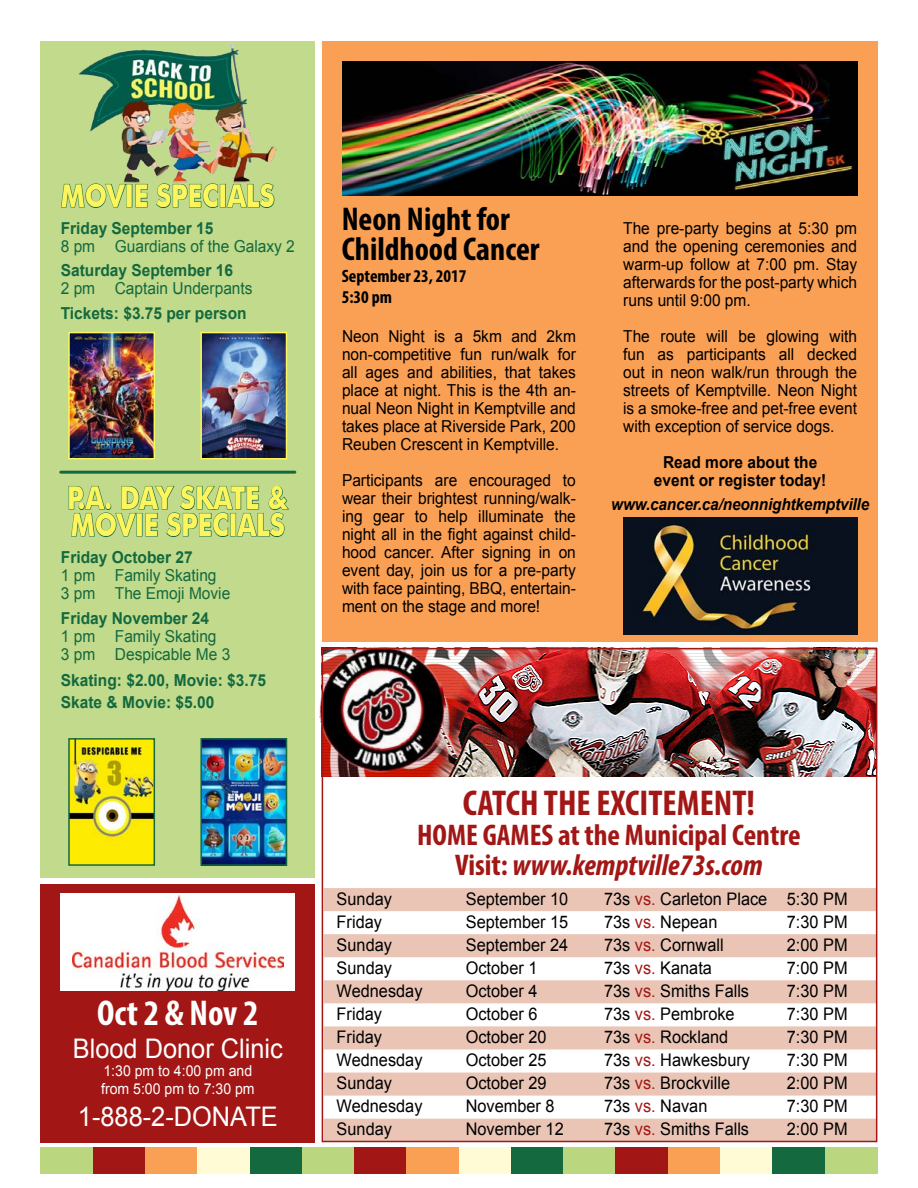
<style>
.page{position:relative;width:918px;height:1188px;background:#fff}
.page>*{position:absolute;margin:0;border:0;box-sizing:border-box;transform-origin:0 0}
.t1{font:700 condensed 36px "Myriad Pro";color:#a21715}
.t2{font:700 condensed 36px "Myriad Pro";letter-spacing:-.005em;color:#fff}
.t3{font:700 condensed 33px/30px "Myriad Pro";color:#000}
.t4{font:700 31.5px/27px "Futura BT";letter-spacing:-.01em;color:#fcf55d;scale:.83 1}
.t5{font:700 condensed 30px/30px "Myriad Pro";color:#a21715;text-align:center}
.t6{font:27px "Arial";color:#fff;scale:.94 1}
.t7{font:700 condensed 18px/21.6px "Myriad Pro";color:#000}
.t8{font:17.4px "Arial";color:#000;scale:.94 1}
.t9{font:16.5px/18px "Arial";color:#000;text-align:justify;scale:.94 1}
.t10{font:700 16.5px/22.5px "Arial";color:#14693f;scale:.94 1}
.t11{font:16.5px/18px "Arial";color:#14693f;scale:.94 1}
.t12{font:700 16.5px/18px "Arial";color:#000;text-align:center;scale:.94 1}
.t13{font:italic 700 16.5px "Arial";letter-spacing:-.01em;color:#000;scale:.93 1}
.t14{font:15px/18px "Arial";color:#fff;scale:.94 1}
.s1{font-style:italic}
.s2{color:#a21715}
</style>
<div class="page">
<div style="left:40px;top:1148px;width:53px;height:26px;background:#bad67f"></div>
<div style="left:93px;top:1148px;width:53px;height:26px;background:#a21715"></div>
<div style="left:145px;top:1148px;width:53px;height:26px;background:#f9a054"></div>
<div style="left:197px;top:1148px;width:53px;height:26px;background:#fffcd5"></div>
<div style="left:250px;top:1148px;width:52px;height:26px;background:#14693f"></div>
<div style="left:302px;top:1148px;width:53px;height:26px;background:#bad67f"></div>
<div style="left:354px;top:1148px;width:53px;height:26px;background:#a21715"></div>
<div style="left:406px;top:1148px;width:53px;height:26px;background:#f9a054"></div>
<div style="left:459px;top:1148px;width:53px;height:26px;background:#fffcd5"></div>
<div style="left:511px;top:1148px;width:53px;height:26px;background:#14693f"></div>
<div style="left:563px;top:1148px;width:53px;height:26px;background:#bad67f"></div>
<div style="left:616px;top:1148px;width:52px;height:26px;background:#a21715"></div>
<div style="left:668px;top:1148px;width:53px;height:26px;background:#f9a054"></div>
<div style="left:720px;top:1148px;width:53px;height:26px;background:#fffcd5"></div>
<div style="left:772px;top:1148px;width:53px;height:26px;background:#14693f"></div>
<div style="left:825px;top:1148px;width:53px;height:26px;background:#bad67f"></div>
<div style="left:322px;top:41px;width:556px;height:600px;background:#f9a054"></div>
<div style="left:40px;top:884px;width:275px;height:258px;background:#a21715"></div>
<div style="left:61px;top:893px;width:234px;height:98px;background:#fff"></div>
<img style="left:72px;top:895px;width:211px;height:95px">
<div style="left:41px;top:41px;width:274px;height:837px;background:#c1da8c"></div>
<img style="left:342px;top:61px;width:515px;height:135px">
<img style="left:457px;top:651px;width:417px;height:126px">
<svg style="left:325px;top:888px;width:549px;height:251px;fill:#eac5b6"></svg>
<img style="left:319px;top:641px;width:138px;height:142px">
<img style="left:78px;top:43px;width:199px;height:144px">
<svg style="left:61px;top:179px;width:65px;height:29px"></svg>
<div style="left:126px;top:184px;width:6px;height:23px;border:1px solid #14693f"></div>
<svg style="left:135px;top:184px;width:13px;height:24px"></svg>
<svg style="left:156px;top:183px;width:62px;height:25px"></svg>
<div style="left:220px;top:184px;width:6px;height:23px;border:1px solid #14693f"></div>
<svg style="left:226px;top:183px;width:49px;height:25px"></svg>
<svg style="left:68px;top:485px;width:221px;height:52px"></svg>
<img style="left:71px;top:335px;width:81px;height:122px">
<div style="left:68px;top:332px;width:87px;height:128px;border:2px solid #fcf55d"></div>
<img style="left:203px;top:741px;width:81px;height:122px">
<div style="left:200px;top:738px;width:87px;height:128px;border:2px solid #14693f"></div>
<img style="left:203px;top:335px;width:81px;height:122px">
<div style="left:200px;top:332px;width:87px;height:128px;border:2px solid #fcf55d"></div>
<img style="left:71px;top:741px;width:81px;height:122px">
<div style="left:68px;top:738px;width:87px;height:128px;border:2px solid #14693f"></div>
<hr style="left:61px;top:471px;width:234px;height:3px;background:#14693f">
<img style="left:623px;top:518px;width:234px;height:116px">
<div style="left:322px;top:648px;width:555px;height:494px;border:2px solid #a21715"></div>
<h3 class="t4" style="left:61px;top:182px;width:259px">MOVIE SPECIALS</h3>
<p class="t10" style="left:61px;top:217px;width:164px">Friday September 15</p>
<p class="t11" style="left:61px;top:237px;width:251px">8 pm Guardians of the Galaxy 2</p>
<p class="t10" style="left:61px;top:259px;width:185px">Saturday September 16</p>
<p class="t11" style="left:61px;top:279px;width:206px">2 pm Captain Underpants</p>
<p class="t10" style="left:61px;top:303px;width:199px">Tickets: $3.75 per person</p>
<h3 class="t4" style="left:67px;top:484px;width:269px">P.A. DAY SKATE &amp;<br>MOVIE SPECIALS</h3>
<p class="t10" style="left:61px;top:546px;width:142px">Friday October 27</p>
<p class="t11" style="left:61px;top:566px;width:182px">1 pm Family Skating<br>3 pm The Emoji Movie</p>
<p class="t10" style="left:61px;top:608px;width:159px">Friday November 24</p>
<p class="t11" style="left:61px;top:628px;width:182px">1 pm Family Skating<br>3 pm Despicable Me 3</p>
<p class="t10" style="left:61px;top:669px;width:220px">Skating: $2.00, Movie: $3.75<br>Skate &amp; Movie: $5.00</p>
<h1 class="t2" style="left:97px;top:991px;width:163px">Oct 2 &amp; Nov 2</h1>
<h3 class="t6" style="left:73px;top:1031px;width:225px">Blood Donor Clinic</h3>
<p class="t14" style="left:101px;top:1062px;width:165px">1:30 pm to 4:00 pm and from 5:00 pm to 7:30 pm</p>
<h3 class="t6" style="left:78px;top:1099px;width:214px">1-888-2-DONATE</h3>
<h2 class="t3" style="left:342px;top:203px;width:199px">Neon Night for<br>Childhood Cancer</h2>
<p class="t7" style="left:342px;top:265px;width:126px">September 23, 2017<br>5:30 pm</p>
<p class="t9" style="left:342px;top:327px;width:250px">Neon Night is a 5km and 2km non-competitive fun run/walk for all ages and abilities, that takes place at night. This is the 4th an&shy;nual Neon Night in Kemptville and takes place at Riverside Park, 200<br>Reuben Crescent in Kemptville.</p>
<p class="t9" style="left:342px;top:471px;width:250px">Participants are encouraged to wear their brightest running/walk&shy;ing gear to help illuminate the night all in the fight against child&shy;hood cancer. After signing in on event day, join us for a pre-party with face painting, BBQ, entertain&shy;ment on the stage and more!</p>
<p class="t9" style="left:623px;top:219px;width:250px">The pre-party begins at 5:30 pm and the opening ceremonies and warm-up follow at 7:00 pm. Stay afterwards for the post-party which runs until 9:00 pm.</p>
<p class="t9" style="left:623px;top:327px;width:250px">The route will be glowing with fun as participants all decked out in neon walk/run through the streets of Kemptville. Neon Night is a smoke-free and pet-free event with exception of service dogs.</p>
<p class="t12" style="left:654px;top:454px;width:185px">Read more about the event or register today!</p>
<p class="t13" style="left:611px;top:494px;width:279px">www.cancer.ca/neonnightkemptville</p>
<h1 class="t1" style="left:463px;top:781px;width:294px">CATCH THE EXCITEMENT!</h1>
<h3 class="t5" style="left:417px;top:820px;width:385px">HOME GAMES at the Municipal Centre<br>Visit: <span class="s1">www.kemptville73s.com</span></h3>
<p class="t8" style="left:337px;top:887px;width:60px">Sunday</p>
<p class="t8" style="left:466px;top:887px;width:111px">September 10</p>
<p class="t8" style="left:604px;top:887px;width:261px">73s <span class="s2">vs.</span> Carleton Place 5:30 PM</p>
<p class="t8" style="left:337px;top:910px;width:50px">Friday</p>
<p class="t8" style="left:466px;top:910px;width:111px">September 15</p>
<p class="t8" style="left:604px;top:910px;width:122px">73s <span class="s2">vs.</span> Nepean</p>
<p class="t8" style="left:787px;top:910px;width:66px">7:30 PM</p>
<p class="t8" style="left:337px;top:933px;width:60px">Sunday</p>
<p class="t8" style="left:466px;top:933px;width:111px">September 24</p>
<p class="t8" style="left:604px;top:933px;width:129px">73s <span class="s2">vs.</span> Cornwall</p>
<p class="t8" style="left:787px;top:933px;width:66px">2:00 PM</p>
<p class="t8" style="left:337px;top:956px;width:60px">Sunday</p>
<p class="t8" style="left:466px;top:956px;width:78px">October 1</p>
<p class="t8" style="left:604px;top:956px;width:116px">73s <span class="s2">vs.</span> Kanata</p>
<p class="t8" style="left:787px;top:956px;width:66px">7:00 PM</p>
<p class="t8" style="left:337px;top:979px;width:93px">Wednesday</p>
<p class="t8" style="left:466px;top:979px;width:78px">October 4</p>
<p class="t8" style="left:604px;top:979px;width:156px">73s <span class="s2">vs.</span> Smiths Falls</p>
<p class="t8" style="left:787px;top:979px;width:66px">7:30 PM</p>
<p class="t8" style="left:337px;top:1002px;width:50px">Friday</p>
<p class="t8" style="left:466px;top:1002px;width:78px">October 6</p>
<p class="t8" style="left:604px;top:1002px;width:140px">73s <span class="s2">vs.</span> Pembroke</p>
<p class="t8" style="left:787px;top:1002px;width:66px">7:30 PM</p>
<p class="t8" style="left:337px;top:1025px;width:50px">Friday</p>
<p class="t8" style="left:466px;top:1025px;width:87px">October 20</p>
<p class="t8" style="left:604px;top:1025px;width:134px">73s <span class="s2">vs.</span> Rockland</p>
<p class="t8" style="left:787px;top:1025px;width:66px">7:30 PM</p>
<p class="t8" style="left:337px;top:1048px;width:93px">Wednesday</p>
<p class="t8" style="left:466px;top:1048px;width:87px">October 25</p>
<p class="t8" style="left:604px;top:1048px;width:157px">73s <span class="s2">vs.</span> Hawkesbury</p>
<p class="t8" style="left:787px;top:1048px;width:66px">7:30 PM</p>
<p class="t8" style="left:337px;top:1072px;width:60px">Sunday</p>
<p class="t8" style="left:466px;top:1072px;width:87px">October 29</p>
<p class="t8" style="left:604px;top:1072px;width:136px">73s <span class="s2">vs.</span> Brockville</p>
<p class="t8" style="left:787px;top:1072px;width:66px">2:00 PM</p>
<p class="t8" style="left:337px;top:1095px;width:93px">Wednesday</p>
<p class="t8" style="left:466px;top:1095px;width:96px">November 8</p>
<p class="t8" style="left:604px;top:1095px;width:112px">73s <span class="s2">vs.</span> Navan</p>
<p class="t8" style="left:787px;top:1095px;width:66px">7:30 PM</p>
<p class="t8" style="left:337px;top:1118px;width:60px">Sunday</p>
<p class="t8" style="left:466px;top:1118px;width:106px">November 12</p>
<p class="t8" style="left:604px;top:1118px;width:156px">73s <span class="s2">vs.</span> Smiths Falls</p>
<p class="t8" style="left:787px;top:1118px;width:66px">2:00 PM</p>
</div>
